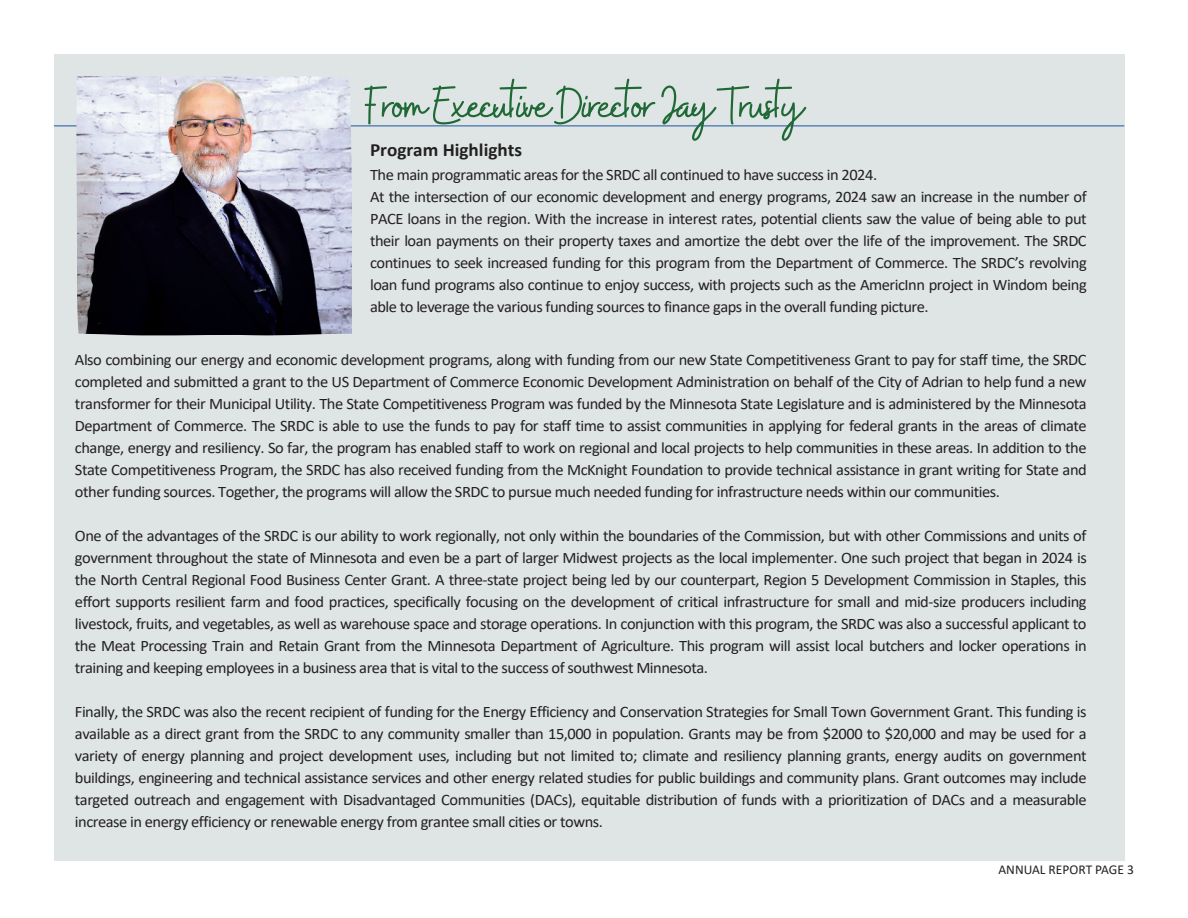
<style>
.page{position:relative;width:1188px;height:918px;background:#fff}
.page>*{position:absolute;margin:0;border:0;box-sizing:border-box;transform-origin:0 0}
.t1{font:54.15px "Buffalo";letter-spacing:-.05em;color:#1e6935}
.t2{font:700 18.6px "Calibri";color:#232120}
.t3{font:16.05px/22px "Calibri";letter-spacing:-.03em;color:#232120;text-align:justify}
.t4{font:13.5px "Calibri";color:#231f20}
</style>
<div class="page">
<div style="left:54px;top:54px;width:1070px;height:806px;background:#dfe4e5"></div>
<hr style="left:54px;top:125px;width:1070px;height:1px;background:#1a57a4">
<img style="left:76px;top:76px;width:276px;height:260px">
<h1 class="t1" style="left:364px;top:74px;width:441px">From Executive Director Jay Trusty</h1>
<p class="t2" style="left:370px;top:137px;width:154px">Program Highlights</p>
<p class="t3" style="left:370px;top:163px;width:718px;text-align:left">The main programmatic areas for the SRDC all continued to have success in 2024.<br>At the intersection of our economic development and energy programs, 2024 saw an increase in the number of PACE loans in the region. With the increase in interest rates, potential clients saw the value of being able to put their loan payments on their property taxes and amortize the debt over the life of the improvement. The SRDC continues to seek increased funding for this program from the Department of Commerce. The SRDC’s revolving loan fund programs also continue to enjoy success, with projects such as the AmericInn project in Windom being able to leverage the various funding sources to finance gaps in the overall funding picture.</p>
<p class="t3" style="left:75px;top:348px;width:1013px">Also combining our energy and economic development programs, along with funding from our new State Competitiveness Grant to pay for staff time, the SRDC completed and submitted a grant to the US Department of Commerce Economic Development Administration on behalf of the City of Adrian to help fund a new transformer for their Municipal Utility. The State Competitiveness Program was funded by the Minnesota State Legislature and is administered by the Minnesota Department of Commerce. The SRDC is able to use the funds to pay for staff time to assist communities in applying for federal grants in the areas of climate change, energy and resiliency. So far, the program has enabled staff to work on regional and local projects to help communities in these areas. In addition to the State Competitiveness Program, the SRDC has also received funding from the McKnight Foundation to provide technical assistance in grant writing for State and other funding sources. Together, the programs will allow the SRDC to pursue much needed funding for infrastructure needs within our communities.</p>
<p class="t3" style="left:75px;top:524px;width:1013px">One of the advantages of the SRDC is our ability to work regionally, not only within the boundaries of the Commission, but with other Commissions and units of government throughout the state of Minnesota and even be a part of larger Midwest projects as the local implementer. One such project that began in 2024 is the North Central Regional Food Business Center Grant. A three-state project being led by our counterpart, Region 5 Development Commission in Staples, this effort supports resilient farm and food practices, specifically focusing on the development of critical infrastructure for small and mid-size producers including livestock, fruits, and vegetables, as well as warehouse space and storage operations. In conjunction with this program, the SRDC was also a successful applicant to the Meat Processing Train and Retain Grant from the Minnesota Department of Agriculture. This program will assist local butchers and locker operations in training and keeping employees in a business area that is vital to the success of southwest Minnesota.</p>
<p class="t3" style="left:75px;top:700px;width:1013px">Finally, the SRDC was also the recent recipient of funding for the Energy Efficiency and Conservation Strategies for Small Town Government Grant. This funding is available as a direct grant from the SRDC to any community smaller than 15,000 in population. Grants may be from $2000 to $20,000 and may be used for a variety of energy planning and project development uses, including but not limited to; climate and resiliency planning grants, energy audits on government buildings, engineering and technical assistance services and other energy related studies for public buildings and community plans. Grant outcomes may include targeted outreach and engagement with Disadvantaged Communities (DACs), equitable distribution of funds with a prioritization of DACs and a measurable increase in energy efficiency or renewable energy from grantee small cities or towns.</p>
<p class="t4" style="left:998px;top:864px;width:137px">ANNUAL REPORT PAGE 3</p>
</div>
